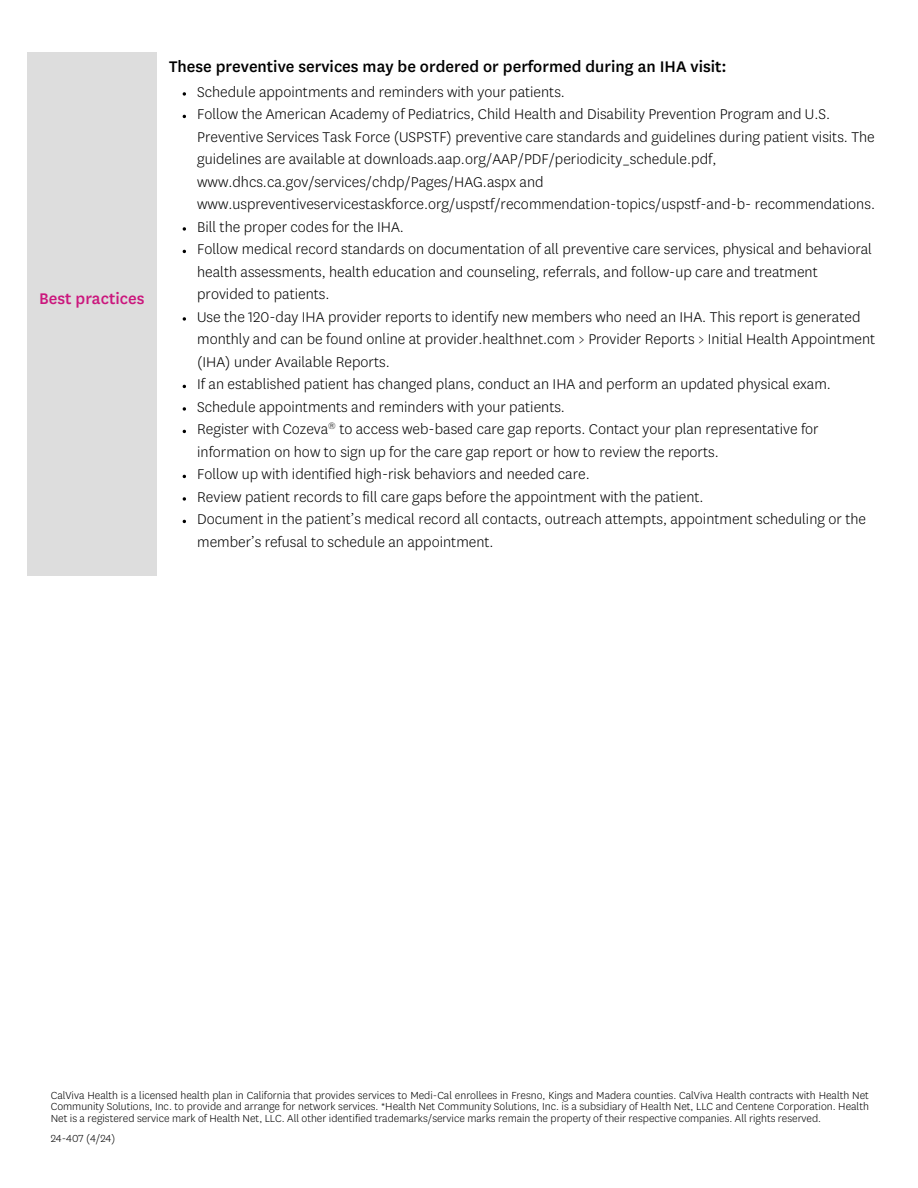
<style>
.page{position:relative;width:918px;height:1188px;background:#fff}
.page>*{position:absolute;margin:0;border:0;box-sizing:border-box;transform-origin:0 0}
.t1{font:500 18px "Centene Sans";color:#000}
.t2{font:500 18px "Centene Sans";color:#cb177d}
.t3{font:300 16.5px/22.5px "Centene Sans";color:#000}
.t4{font:300 12px/11.2px "Centene Sans";color:#000;text-align:justify}
</style>
<div class="page">
<div style="left:27px;top:52px;width:129px;height:523px;background:#ddd"></div>
<svg style="left:183px;top:92px;width:3px;height:4px"></svg>
<svg style="left:183px;top:227px;width:3px;height:4px"></svg>
<svg style="left:183px;top:317px;width:3px;height:4px"></svg>
<svg style="left:183px;top:407px;width:3px;height:4px"></svg>
<svg style="left:183px;top:497px;width:3px;height:4px"></svg>
<h2 class="t2" style="left:39px;top:291px;width:107px">Best practices</h2>
<h3 class="t1" style="left:169px;top:59px;width:559px">These preventive services may be ordered or performed during an IHA visit:</h3>
<p class="t3" style="left:197px;top:81px;width:369px">Schedule appointments and reminders with your patients.</p>
<p class="t3" style="left:197px;top:104px;width:679px">Follow the American Academy of Pediatrics, Child Health and Disability Prevention Program and U.S.<br>Preventive Services Task Force (USPSTF) preventive care standards and guidelines during patient visits. The guidelines are available at downloads.aap.org/AAP/PDF/periodicity_schedule.pdf, www.dhcs.ca.gov/services/chdp/Pages/HAG.aspx and www.uspreventiveservicestaskforce.org/uspstf/recommendation-topics/uspstf-and-b- recommendations.</p>
<p class="t3" style="left:197px;top:216px;width:208px">Bill the proper codes for the IHA.</p>
<p class="t3" style="left:197px;top:239px;width:676px">Follow medical record standards on documentation of all preventive care services, physical and behavioral health assessments, health education and counseling, referrals, and follow-up care and treatment provided to patients.</p>
<p class="t3" style="left:197px;top:306px;width:680px">Use the 120-day IHA provider reports to identify new members who need an IHA. This report is generated monthly and can be found online at provider.healthnet.com &gt; Provider Reports &gt; Initial Health Appointment (IHA) under Available Reports.</p>
<p class="t3" style="left:197px;top:374px;width:635px">If an established patient has changed plans, conduct an IHA and perform an updated physical exam.</p>
<p class="t3" style="left:197px;top:396px;width:369px">Schedule appointments and reminders with your patients.</p>
<p class="t3" style="left:197px;top:419px;width:623px">Register with Cozeva<sup>®</sup> to access web-based care gap reports. Contact your plan representative for information on how to sign up for the care gap report or how to review the reports.</p>
<p class="t3" style="left:197px;top:464px;width:394px">Follow up with identified high-risk behaviors and needed care.</p>
<p class="t3" style="left:197px;top:486px;width:508px">Review patient records to fill care gaps before the appointment with the patient.</p>
<p class="t3" style="left:197px;top:509px;width:670px">Document in the patient’s medical record all contacts, outreach attempts, appointment scheduling or the member’s refusal to schedule an appointment.</p>
<p class="t4" style="left:51px;top:1090px;width:820px">CalViva Health is a licensed health plan in California that provides services to Medi-Cal enrollees in Fresno, Kings and Madera counties. CalViva Health contracts with Health Net Community Solutions, Inc. to provide and arrange for network services. *Health Net Community Solutions, Inc. is a subsidiary of Health Net, LLC and Centene Corporation. Health Net is a registered service mark of Health Net, LLC. All other identified trademarks/service marks remain the property of their respective companies. All rights reserved.</p>
<p class="t4" style="left:51px;top:1133px;width:66px">24-407 (4/24)</p>
</div>
